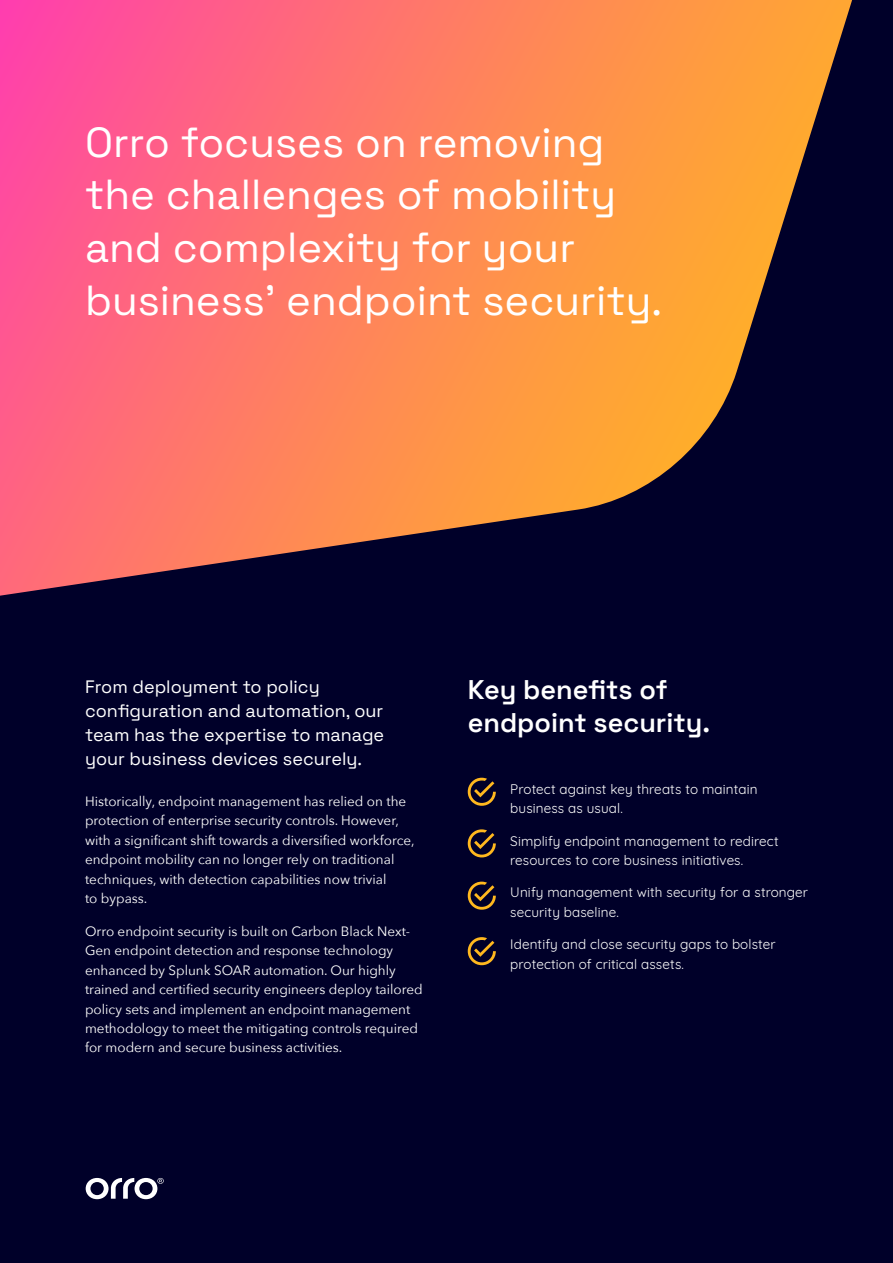
<style>
.page{position:relative;width:893px;height:1263px;background:#000029}
.page>*{position:absolute;margin:0;border:0;box-sizing:border-box;transform-origin:0 0}
.t1{font:42px/52.5px "Space Grotesk";color:#fff}
.t2{font:600 27px/32.4px "Space Grotesk";color:#fff}
.t3{font:18px/24px "Space Grotesk";color:#fff}
.t4{font:13.5px/19.5px "Avenir Next";color:#fff}
.t5{font:13.5px/19.5px "Quicksand";letter-spacing:.01em;color:#fff}
</style>
<div class="page">
<svg style="left:0;top:0;width:852px;height:596px"></svg>
<svg style="left:86px;top:1178px;width:78px;height:21px"></svg>
<svg style="left:468px;top:829px;width:28px;height:28px"></svg>
<svg style="left:468px;top:882px;width:28px;height:28px"></svg>
<svg style="left:468px;top:778px;width:28px;height:28px"></svg>
<svg style="left:468px;top:937px;width:28px;height:28px"></svg>
<h1 class="t1" style="left:85px;top:114px;width:578px">Orro focuses on removing the challenges of mobility and complexity for your business’ endpoint security.</h1>
<h3 class="t3" style="left:85px;top:674px;width:301px">From deployment to policy configuration and automation, our team has the expertise to manage your business devices securely.</h3>
<p class="t4" style="left:85px;top:791px;width:331px">Historically, endpoint management has relied on the protection of enterprise security controls. However, with a significant shift towards a diversified workforce, endpoint mobility can no longer rely on traditional techniques, with detection capabilities now trivial<br>to bypass.</p>
<p class="t4" style="left:85px;top:920px;width:339px">Orro endpoint security is built on Carbon Black Next-Gen endpoint detection and response technology enhanced by Splunk SOAR automation. Our highly trained and certified security engineers deploy tailored policy sets and implement an endpoint management methodology to meet the mitigating controls required for modern and secure business activities.</p>
<h2 class="t2" style="left:468px;top:672px;width:244px">Key benefits of endpoint security.</h2>
<p class="t5" style="left:510px;top:778px;width:249px">Protect against key threats to maintain business as usual.</p>
<p class="t5" style="left:510px;top:830px;width:270px">Simplify endpoint management to redirect resources to core business initiatives.</p>
<p class="t5" style="left:510px;top:881px;width:299px">Unify management with security for a stronger security baseline.</p>
<p class="t5" style="left:510px;top:933px;width:267px">Identify and close security gaps to bolster protection of critical assets.</p>
</div>
